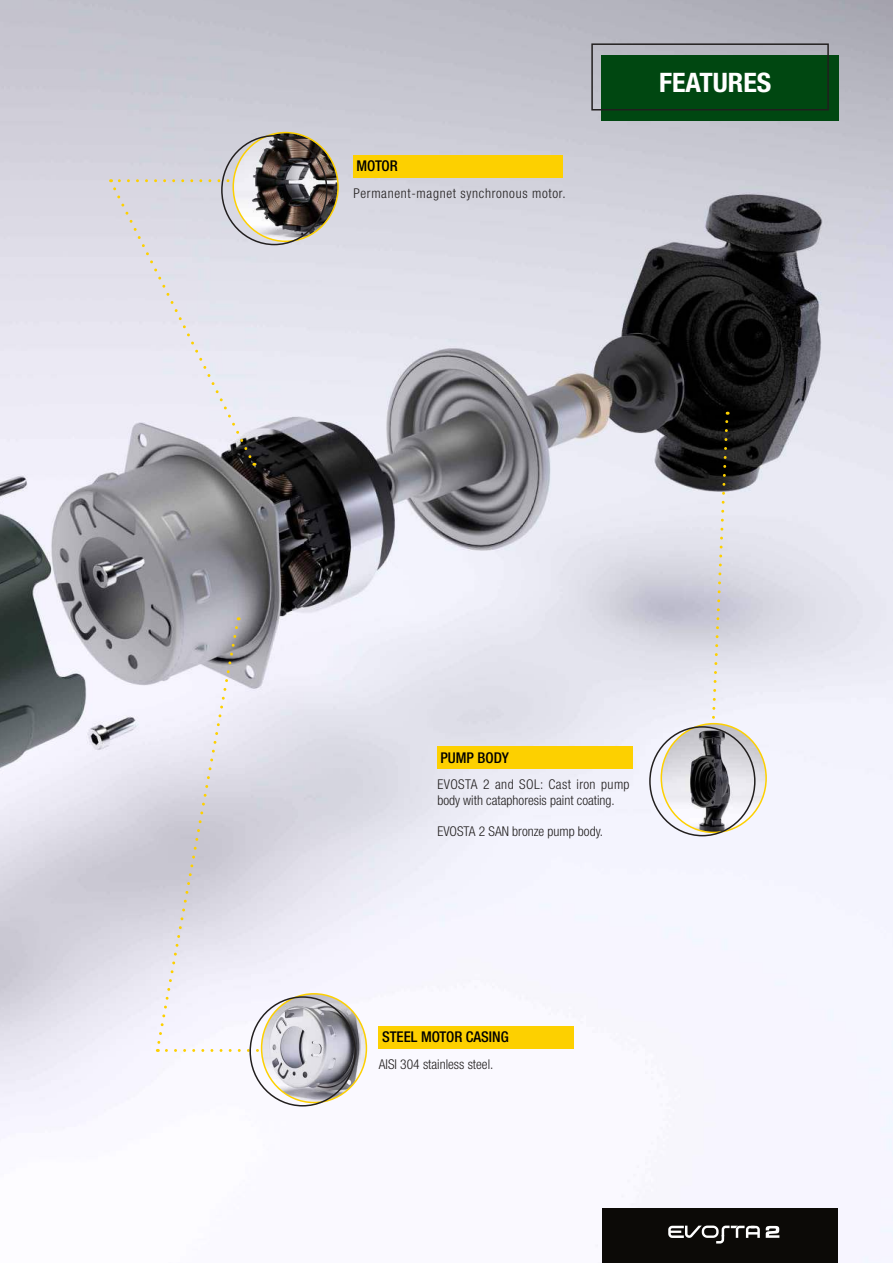
<style>
.page{position:relative;width:893px;height:1263px;background:#fff}
.page>*{position:absolute;margin:0;border:0;box-sizing:border-box;transform-origin:0 0}
.t1{font:700 condensed 26.85px "Helvetica Neue LT";color:#fff;scale:1.04 1}
.t2{font:500 condensed 14.85px "Helvetica Neue LT";color:#000}
.t3{font:300 condensed 13.5px/15.8px "Helvetica Neue LT";color:#221f1f}
.t4{font:300 condensed 13.5px "Helvetica Neue LT";letter-spacing:.05em;color:#221f1f}
</style>
<div class="page">
<img style="left:0;top:0;width:893px;height:1263px">
<div style="left:602px;top:55px;width:237px;height:66px;background:#004711"></div>
<div style="left:591px;top:43px;width:238px;height:68px;border:2px solid #221f1f"></div>
<div style="left:602px;top:1209px;width:236px;height:54px;background:#0c0a07"></div>
<svg style="left:668px;top:1225px;width:92px;height:18px"></svg>
<svg style="left:766px;top:1226px;width:13px;height:12px"></svg>
<svg style="left:709px;top:412px;width:21px;height:312px;background:#adabac"></svg>
<div style="left:437px;top:746px;width:195px;height:22px;background:#fdd000"></div>
<svg style="left:111px;top:179px;width:145px;height:287px;background:#dbdae2"></svg>
<img style="left:233px;top:133px;width:105px;height:108px">
<div style="left:232px;top:132px;width:107px;height:110px;border:2px solid #fdd000;border-radius:50%"></div>
<div style="left:221px;top:135px;width:106px;height:110px;border:2px solid #221f1f;border-radius:50%"></div>
<svg style="left:155px;top:617px;width:158px;height:435px"></svg>
<img style="left:262px;top:994px;width:104px;height:108px">
<div style="left:261px;top:993px;width:106px;height:110px;border:2px solid #fdd000;border-radius:50%"></div>
<div style="left:249px;top:996px;width:107px;height:110px;border:2px solid #221f1f;border-radius:50%"></div>
<img style="left:661px;top:724px;width:105px;height:108px">
<div style="left:660px;top:723px;width:107px;height:110px;border:2px solid #fdd000;border-radius:50%"></div>
<div style="left:649px;top:726px;width:106px;height:110px;border:2px solid #221f1f;border-radius:50%"></div>
<div style="left:353px;top:155px;width:210px;height:22px;background:#fdd000"></div>
<div style="left:378px;top:1026px;width:196px;height:22px;background:#fdd000"></div>
<p class="t2" style="left:357px;top:160px;width:43px">MOTOR</p>
<p class="t4" style="left:353px;top:188px;width:214px">Permanent-magnet synchronous motor.</p>
<h1 class="t1" style="left:659px;top:67px;width:110px">FEATURES</h1>
<p class="t2" style="left:440px;top:752px;width:70px">PUMP BODY</p>
<p class="t3" style="left:437px;top:777px;width:194px">EVOSTA 2 and SOL: Cast iron pump body with cataphoresis paint coating.</p>
<p class="t3" style="left:437px;top:824px;width:167px">EVOSTA 2 SAN bronze pump body.</p>
<p class="t2" style="left:382px;top:1031px;width:128px">STEEL MOTOR CASING</p>
<p class="t3" style="left:379px;top:1057px;width:116px">AISI 304 stainless steel.</p>
</div>
